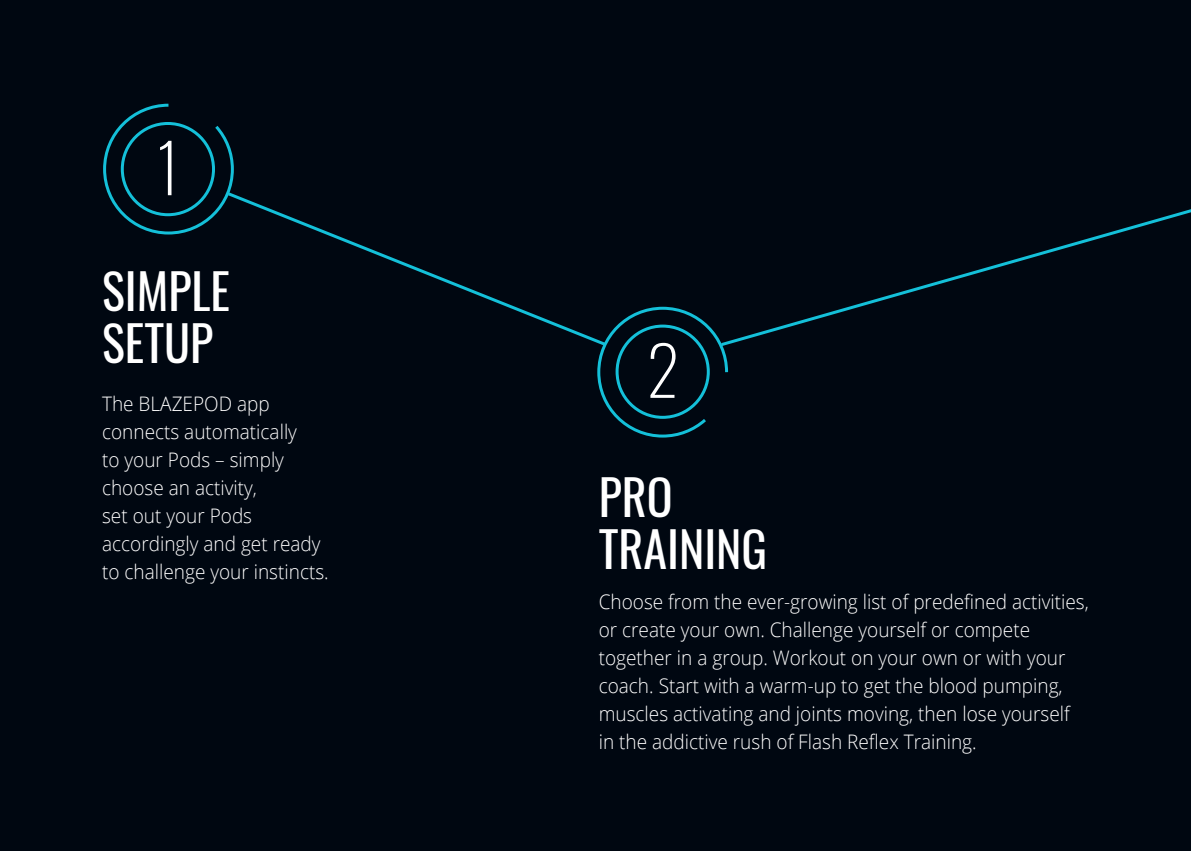
<style>
.page{position:relative;width:1191px;height:851px;background:#fff}
.page>*{position:absolute;margin:0;border:0;box-sizing:border-box;transform-origin:0 0}
.t1{font:200 67.2px "Oswald";color:#fff}
.t2{font:48px/52px "Oswald";color:#fff}
.t3{font:300 20px/28px "Open Sans";color:#fff;scale:.95 1}
</style>
<div class="page">
<div style="left:0;top:0;width:1191px;height:850px;background:#000711"></div>
<svg style="left:235px;top:194px;width:361px;height:149px"></svg>
<svg style="left:729px;top:209px;width:462px;height:135px"></svg>
<svg style="left:103px;top:103px;width:132px;height:132px"></svg>
<svg style="left:596px;top:306px;width:133px;height:132px"></svg>
<div style="left:615px;top:324px;width:95px;height:95px;border:3px solid #14c0d9;border-radius:50%"></div>
<div style="left:121px;top:122px;width:94px;height:94px;border:3px solid #14c0d9;border-radius:50%"></div>
<h1 class="t1" style="left:157px;top:108px;width:25px">1</h1>
<h2 class="t2" style="left:102px;top:261px;width:129px">SIMPLE<br>SETUP</h2>
<p class="t3" style="left:102px;top:389px;width:240px">The BLAZEPOD app connects automatically<br>to your Pods – simply choose an activity,<br>set out your Pods accordingly and get ready to challenge your instincts.</p>
<h1 class="t1" style="left:647px;top:311px;width:34px">2</h1>
<h2 class="t2" style="left:598px;top:467px;width:170px">PRO<br>TRAINING</h2>
<p class="t3" style="left:598px;top:586px;width:517px">Choose from the ever-growing list of predefined activities, or create your own. Challenge yourself or compete together in a group. Workout on your own or with your coach. Start with a warm-up to get the blood pumping, muscles activating and joints moving, then lose yourself in the addictive rush of Flash Reflex Training.</p>
</div>
